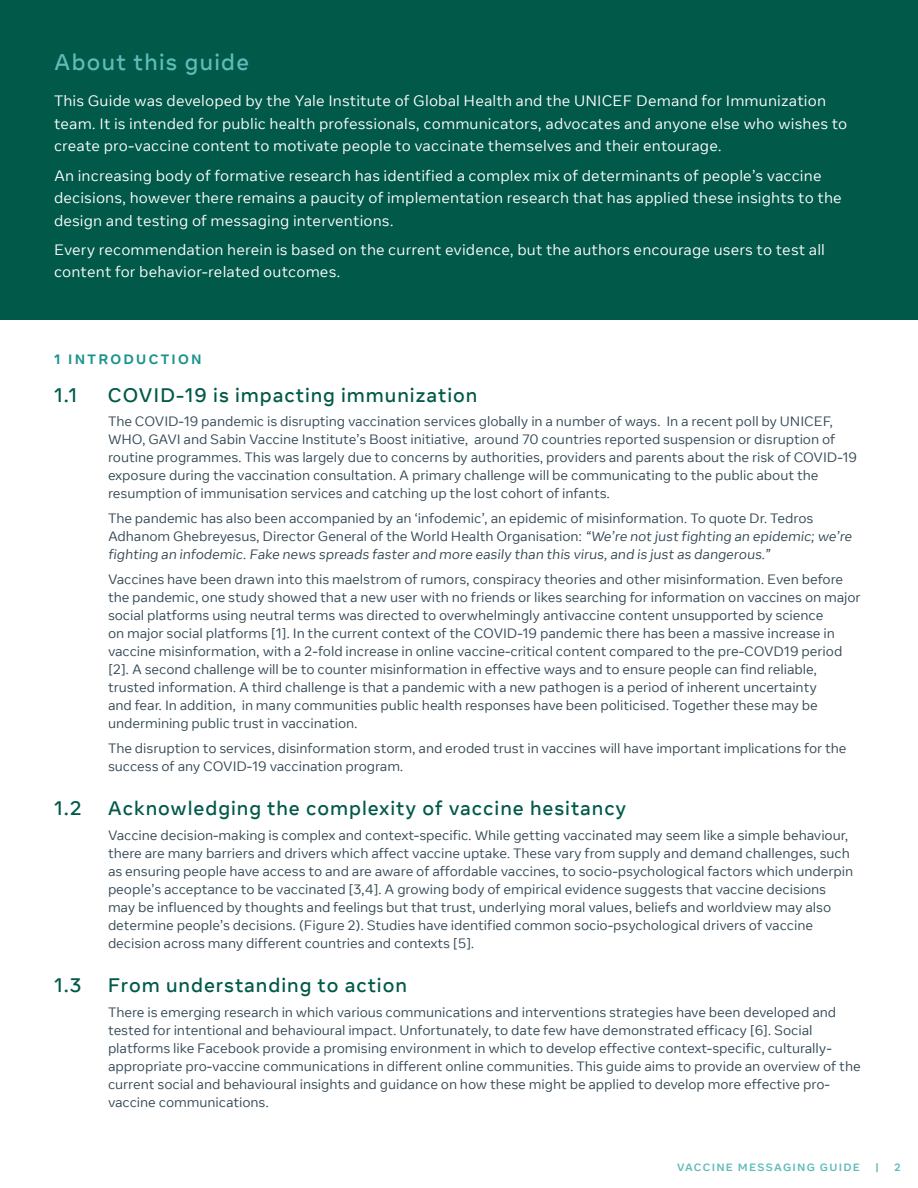
<style>
.page{position:relative;width:918px;height:1188px;background:#fff}
.page>*{position:absolute;margin:0;border:0;box-sizing:border-box;transform-origin:0 0}
.t1{font:500 22.5px "Optimistic Display";letter-spacing:.06em;color:#60bcb9}
.t2{font:500 19.5px "Optimistic Display";letter-spacing:.05em;color:#005949}
.t3{font:300 15px/22.5px "Optimistic Text";letter-spacing:.01em;color:#fff}
.t4{font:300 13.5px/18px "Optimistic Text";letter-spacing:-.005em;color:#324753}
.t5{font:700 13.5px "Optimistic Display";letter-spacing:.17em;color:#1b938d}
.t6{font:700 10.5px "Optimistic Text";letter-spacing:.12em;color:#60bcb9}
</style>
<div class="page">
<div style="left:0;top:0;width:918px;height:320px;background:#005949"></div>
<p class="t1" style="left:54px;top:49px;width:197px">About this guide</p>
<p class="t3" style="left:54px;top:90px;width:795px">This Guide was developed by the Yale Institute of Global Health and the UNICEF Demand for Immunization team. It is intended for public health professionals, communicators, advocates and anyone else who wishes to create pro-vaccine content to motivate people to vaccinate themselves and their entourage.</p>
<p class="t3" style="left:54px;top:164px;width:789px">An increasing body of formative research has identified a complex mix of determinants of people’s vaccine decisions, however there remains a paucity of implementation research that has applied these insights to the design and testing of messaging interventions.</p>
<p class="t3" style="left:54px;top:239px;width:773px">Every recommendation herein is based on the current evidence, but the authors encourage users to test all content for behavior-related outcomes.</p>
<p class="t5" style="left:54px;top:351px;width:149px">1 INTRODUCTION</p>
<p class="t2" style="left:54px;top:383px;width:25px">1.1</p>
<p class="t2" style="left:108px;top:383px;width:371px">COVID-19 is impacting immunization</p>
<p class="t4" style="left:108px;top:413px;width:751px">The COVID-19 pandemic is disrupting vaccination services globally in a number of ways. In a recent poll by UNICEF, WHO, GAVI and Sabin Vaccine Institute’s Boost initiative, around 70 countries reported suspension or disruption of routine programmes. This was largely due to concerns by authorities, providers and parents about the risk of COVID-19 exposure during the vaccination consultation. A primary challenge will be communicating to the public about the resumption of immunisation services and catching up the lost cohort of infants.</p>
<p class="t4" style="left:108px;top:510px;width:748px">The pandemic has also been accompanied by an ‘infodemic’, an epidemic of misinformation. To quote Dr. Tedros<br>Adhanom Ghebreyesus, Director General of the World Health Organisation: “We’re not just fighting an epidemic;we’re fighting an infodemic.Fake news spreads faster and more easily than this virus,and is just as dangerous.”</p>
<p class="t4" style="left:108px;top:570px;width:754px">Vaccines have been drawn into this maelstrom of rumors, conspiracy theories and other misinformation. Even before the pandemic, one study showed that a new user with no friends or likes searching for information on vaccines on major social platforms using neutral terms was directed to overwhelmingly antivaccine content unsupported by science<br>on major social platforms [1]. In the current context of the COVID-19 pandemic there has been a massive increase in vaccine misinformation, with a 2-fold increase in online vaccine-critical content compared to the pre-COVD19 period [2]. A second challenge will be to counter misinformation in effective ways and to ensure people can find reliable, trusted information. A third challenge is that a pandemic with a new pathogen is a period of inherent uncertainty<br>and fear. In addition, in many communities public health responses have been politicised. Together these may be undermining public trust in vaccination.</p>
<p class="t4" style="left:108px;top:739px;width:740px">The disruption to services, disinformation storm, and eroded trust in vaccines will have important implications for the success of any COVID-19 vaccination program.</p>
<p class="t2" style="left:54px;top:797px;width:30px">1.2</p>
<p class="t2" style="left:108px;top:797px;width:520px">Acknowledging the complexity of vaccine hesitancy</p>
<p class="t4" style="left:108px;top:826px;width:747px">Vaccine decision-making is complex and context-specific. While getting vaccinated may seem like a simple behaviour, there are many barriers and drivers which affect vaccine uptake. These vary from supply and demand challenges, such as ensuring people have access to and are aware of affordable vaccines, to socio-psychological factors which underpin people’s acceptance to be vaccinated [3,4]. A growing body of empirical evidence suggests that vaccine decisions may be influenced by thoughts and feelings but that trust, underlying moral values, beliefs and worldview may also determine people’s decisions. (Figure 2). Studies have identified common socio-psychological drivers of vaccine decision across many different countries and contexts [5].</p>
<p class="t2" style="left:54px;top:974px;width:29px">1.3</p>
<p class="t2" style="left:108px;top:974px;width:301px">From understanding to action</p>
<p class="t4" style="left:108px;top:1003px;width:754px">There is emerging research in which various communications and interventions strategies have been developed and tested for intentional and behavioural impact. Unfortunately, to date few have demonstrated efficacy [6]. Social platforms like Facebook provide a promising environment in which to develop effective context-specific, culturally&shy;appropriate pro-vaccine communications in different online communities. This guide aims to provide an overview of the current social and behavioural insights and guidance on how these might be applied to develop more effective pro&shy;vaccine communications.</p>
<p class="t6" style="left:677px;top:1161px;width:184px">VACCINE MESSAGING GUIDE</p>
<p class="t6" style="left:876px;top:1161px;width:5px">|</p>
<p class="t6" style="left:894px;top:1161px;width:8px">2</p>
</div>
